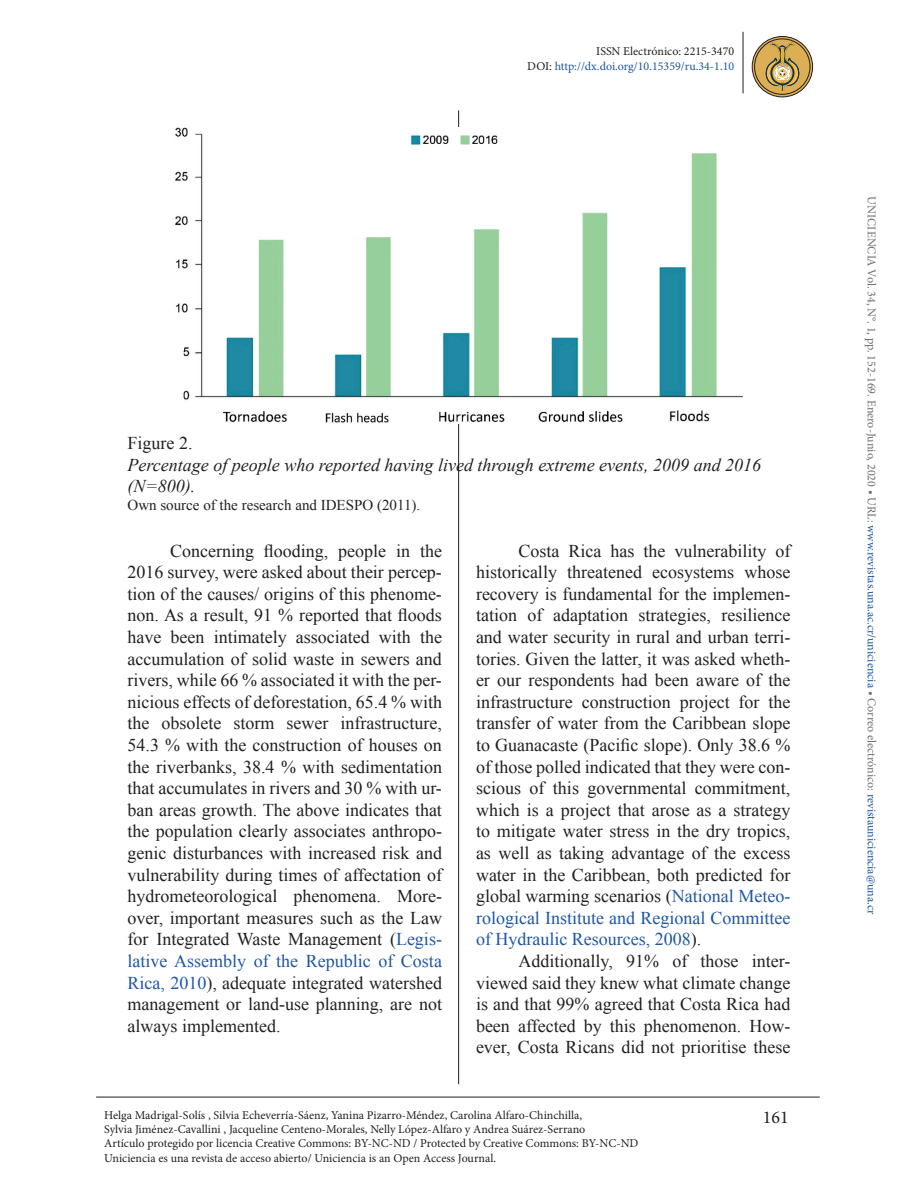
<style>
.page{position:relative;width:918px;height:1188px;background:#fff}
.page>*{position:absolute;margin:0;border:0;box-sizing:border-box;transform-origin:0 0}
.t1{font:18px/21.6px "Times New Roman";color:#231f20;text-align:justify}
.t2{font:italic 18px/21.6px "Times New Roman";color:#231f20}
.t3{font:18px "Minion Pro";color:#231f20}
.t4{font:15px "Times New Roman";color:#231f20}
.t5{font:12px/14.4px "Minion Pro";color:#231f20}
.t6{font:12px "Minion Pro";color:#6c6d70}
.t7{font:12px/14.4px "Minion Pro";color:#1e56a6;text-align:right}
.s1{color:#231f20}
.s2{color:#1e56a6}
</style>
<div class="page">
<hr style="left:743px;top:32px;width:1px;height:61px;background:#231f20">
<hr style="left:458px;top:110px;width:1px;height:974px;background:#231f20">
<hr style="left:96px;top:1097px;width:724px;height:1px;background:#231f20">
<svg style="left:752px;top:37px;width:61px;height:60px"></svg>
<div style="left:754px;top:39px;width:56px;height:56px;border:1px solid #231f20;border-radius:50%"></div>
<div style="left:752px;top:36px;width:61px;height:61px;border:1px solid #231f20;border-radius:50%"></div>
<svg style="left:766px;top:42px;width:33px;height:50px"></svg>
<img style="left:176px;top:128px;width:566px;height:295px">
<p class="t7" style="left:527px;top:45px;width:208px"><span class="s1">ISSN Electrónico: 2215-3470<br>DOI:</span> http://dx.doi.org/10.15359/ru.34-1.10</p>
<p class="t1" style="left:128px;top:432px;width:66px">Figure 2.</p>
<p class="t2" style="left:128px;top:453px;width:635px">Percentage of people who reported having lived through extreme events, 2009 and 2016 (N=800).</p>
<p class="t4" style="left:128px;top:495px;width:294px">Own source of the research and IDESPO (2011).</p>
<p class="t1" style="left:128px;top:539px;width:316px;text-indent:43px">Concerning flooding, people in the 2016 survey, were asked about their percep&shy;tion of the causes/ origins of this phenome&shy;non. As a result, 91 % reported that floods have been intimately associated with the accumulation of solid waste in sewers and rivers, while 66 % associated it with the per&shy;nicious effects of deforestation, 65.4 % with the obsolete storm sewer infrastructure, 54.3 % with the construction of houses on the riverbanks, 38.4 % with sedimentation that accumulates in rivers and 30 % with ur&shy;ban areas growth. The above indicates that the population clearly associates anthropo&shy;genic disturbances with increased risk and vulnerability during times of affectation of hydrometeorological phenomena. More&shy;over, important measures such as the Law for Integrated Waste Management (<span class="s2">Legis&shy;lative Assembly of the Republic of Costa Rica, 2010</span>), adequate integrated watershed management or land-use planning, are not always implemented.</p>
<p class="t1" style="left:476px;top:539px;width:316px;text-indent:43px">Costa Rica has the vulnerability of historically threatened ecosystems whose recovery is fundamental for the implemen&shy;tation of adaptation strategies, resilience and water security in rural and urban terri&shy;tories. Given the latter, it was asked wheth&shy;er our respondents had been aware of the infrastructure construction project for the transfer of water from the Caribbean slope to Guanacaste (Pacific slope). Only 38.6 % of those polled indicated that they were con&shy;scious of this governmental commitment, which is a project that arose as a strategy to mitigate water stress in the dry tropics, as well as taking advantage of the excess water in the Caribbean, both predicted for global warming scenarios (<span class="s2">National Meteo&shy;rological Institute and Regional Committee of Hydraulic Resources, 2008</span>).</p>
<p class="t1" style="left:476px;top:950px;width:316px;text-indent:43px">Additionally, 91% of those inter&shy;viewed said they knew what climate change is and that 99% agreed that Costa Rica had been affected by this phenomenon. How&shy;ever, Costa Ricans did not prioritise these</p>
<p class="t5" style="left:104px;top:1108px;width:536px">Helga Madrigal-Solís , Silvia Echeverría-Sáenz, Yanina Pizarro-Méndez, Carolina Alfaro-Chinchilla,<br>Sylvia Jiménez-Cavallini , Jacqueline Centeno-Morales, Nelly López-Alfaro y Andrea Suárez-Serrano<br>Artículo protegido por licencia Creative Commons: BY-NC-ND / Protected by Creative Commons: BY-NC-ND Uniciencia es una revista de acceso abierto/ Uniciencia is an Open Access Journal.</p>
<p class="t3" style="left:763px;top:1105px;width:27px">161</p>
<p class="t6" style="left:880px;top:196px;width:719px;rotate:90deg">UNICIENCIA Vol. 34, N°. 1, pp. 152-169. Enero-Junio, 2020 • URL: <span class="s2">www.revistas.una.ac.cr/uniciencia</span> • Correo electrónico: <span class="s2">revistauniciencia@una.cr</span></p>
</div>
